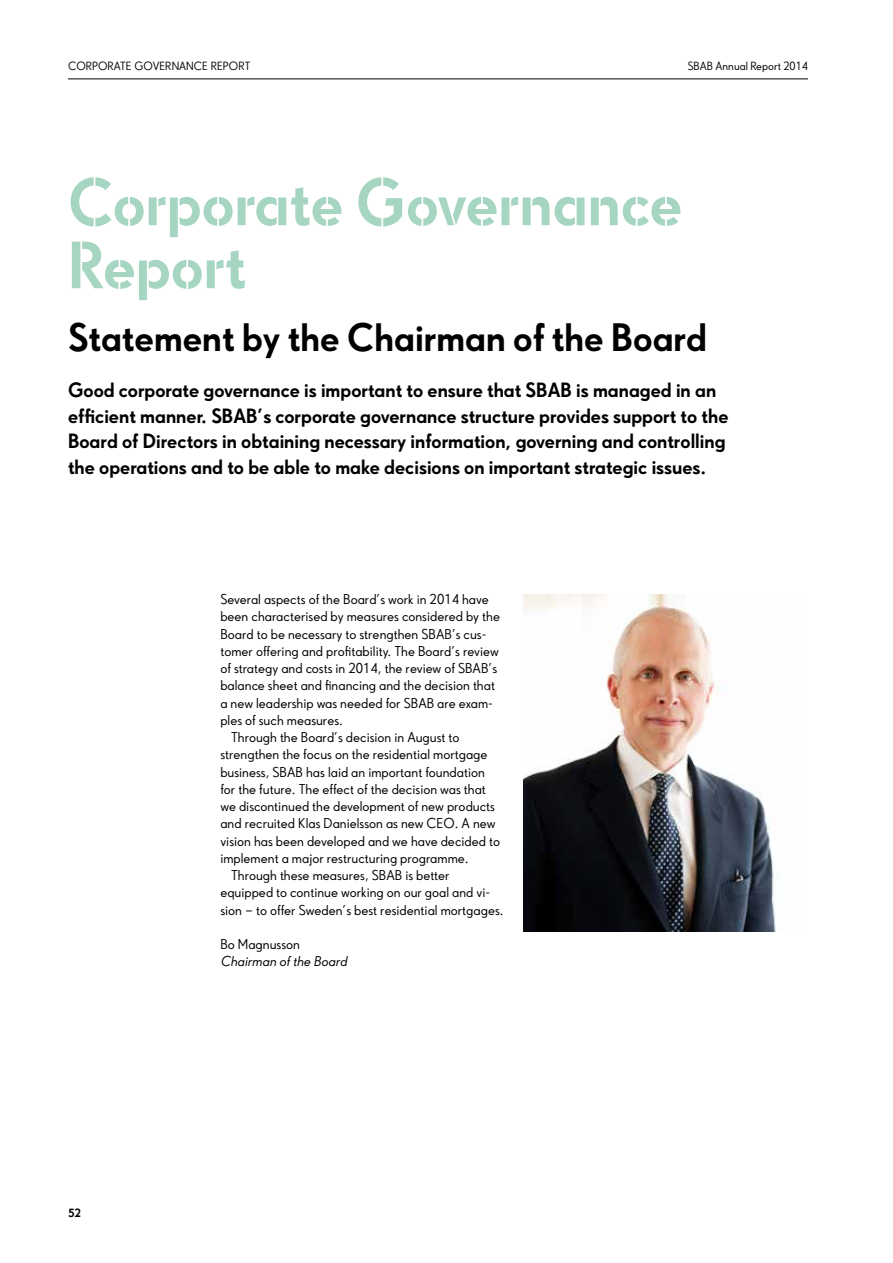
<style>
.page{position:relative;width:893px;height:1263px;background:#fff}
.page>*{position:absolute;margin:0;border:0;box-sizing:border-box;transform-origin:0 0}
.t1{font:700 63px/63px "SBAB Stencil";color:#a6d5c2}
.t2{font:700 37.5px "SBAB Sans";color:#000}
.t3{font:700 19.5px/25.5px "SBAB Sans";color:#000}
.t4{font:13.5px "SBAB Sans";color:#000}
.t5{font:italic 13.5px/17.2px "SBAB Sans";color:#000}
.t6{font:11.25px "SBAB Sans";color:#000}
.t7{font:700 11.25px "SBAB Sans";color:#000}
.s1{font-style:normal}
</style>
<div class="page">
<hr style="left:68px;top:79px;width:740px;height:1px;background:#000">
<img style="left:523px;top:594px;width:253px;height:338px">
<p class="t6" style="left:68px;top:59px;width:184px">CORPORATE GOVERNANCE REPORT</p>
<p class="t6" style="left:688px;top:59px;width:122px">SBAB Annual Report 2014</p>
<p class="t1" style="left:68px;top:169px;width:616px">Corporate Governance<br>Report</p>
<p class="t2" style="left:68px;top:313px;width:640px">Statement by the Chairman of the Board</p>
<p class="t3" style="left:68px;top:377px;width:662px">Good corporate governance is important to ensure that SBAB is managed in an efficient manner. SBAB’s corporate governance structure provides support to the Board of Directors in obtaining necessary information, governing and controlling the operations and to be able to make decisions on important strategic issues.</p>
<p class="t7" style="left:68px;top:1205px;width:14px">52</p>
<p class="t4" style="left:220px;top:591px;width:270px">Several aspects of the Board’s work in 2014 have</p>
<p class="t4" style="left:220px;top:608px;width:281px">been characterised by measures considered by the</p>
<p class="t4" style="left:220px;top:625px;width:268px">Board to be necessary to strengthen SBAB’s cus-</p>
<p class="t4" style="left:220px;top:642px;width:280px">tomer offering and profitability. The Board’s review</p>
<p class="t4" style="left:220px;top:660px;width:278px">of strategy and costs in 2014, the review of SBAB’s</p>
<p class="t4" style="left:220px;top:677px;width:276px">balance sheet and financing and the decision that</p>
<p class="t4" style="left:220px;top:694px;width:274px">a new leadership was needed for SBAB are exam-</p>
<p class="t4" style="left:220px;top:711px;width:124px">ples of such measures.</p>
<p class="t4" style="left:231px;top:729px;width:230px">Through the Board’s decision in August to</p>
<p class="t4" style="left:220px;top:746px;width:269px">strengthen the focus on the residential mortgage</p>
<p class="t4" style="left:220px;top:763px;width:266px">business, SBAB has laid an important foundation</p>
<p class="t4" style="left:220px;top:780px;width:267px">for the future. The effect of the decision was that</p>
<p class="t4" style="left:220px;top:798px;width:276px">we discontinued the development of new products</p>
<p class="t4" style="left:220px;top:815px;width:277px">and recruited Klas Danielsson as new CEO. A new</p>
<p class="t4" style="left:220px;top:832px;width:281px">vision has been developed and we have decided to</p>
<p class="t4" style="left:220px;top:849px;width:250px">implement a major restructuring programme.</p>
<p class="t4" style="left:231px;top:867px;width:220px">Through these measures, SBAB is better</p>
<p class="t4" style="left:220px;top:884px;width:271px">equipped to continue working on our goal and vi-</p>
<p class="t4" style="left:220px;top:901px;width:285px">sion – to offer Sweden’s best residential mortgages.</p>
<p class="t5" style="left:220px;top:935px;width:128px"><span class="s1">Bo Magnusson<br></span>Chairman of the Board</p>
</div>
